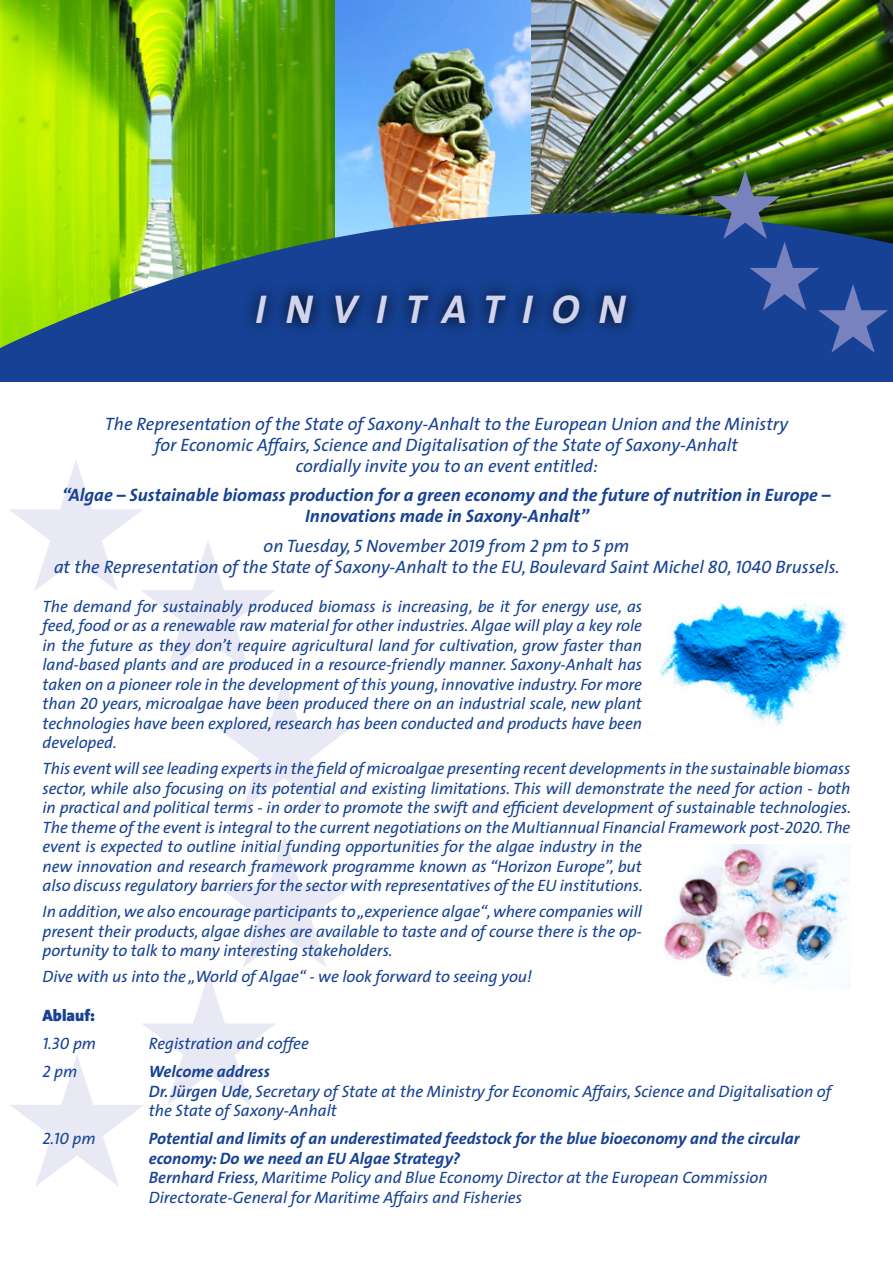
<style>
.page{position:relative;width:893px;height:1263px;background:#fff}
.page>*{position:absolute;margin:0;border:0;box-sizing:border-box;transform-origin:0 0}
.t1{font:italic 700 40.5px "The Sans";letter-spacing:.47em;color:#d2d4ec}
.Text_normal{font:italic 18px/21px "The Sans";color:#164194;text-align:center}
.Text_normal-2{font:italic 700 18px/21px "The Sans";color:#164194;text-align:center}
.Text_normal-3{font:italic 16.5px/19.5px "The Sans";letter-spacing:-.005em;color:#164194;text-align:justify}
.Text_normal-4{font:italic 700 16.5px/19.5px "The Sans";color:#164194}
.Text_normal-5{font:italic 16.5px "The Sans Caps";color:#164194}
.Text_normal-6{font:900 16.5px "The Sans";color:#164194}
.s1{font-family:"The Sans Caps"}
.s2{font-family:"The Sans"}
.s3{font-weight:700}
.s4{font-weight:600}
.s5{font-weight:400}
</style>
<div class="page">
<img style="left:0;top:0;width:336px;height:213px">
<img style="left:336px;top:0;width:195px;height:213px">
<img style="left:531px;top:0;width:362px;height:213px">
<svg style="left:0;top:213px;width:893px;height:169px;background:#376677"></svg>
<svg style="left:10px;top:836px;width:341px;height:350px"></svg>
<svg style="left:9px;top:460px;width:342px;height:349px"></svg>
<svg style="left:710px;top:170px;width:178px;height:183px;background:#2d5174"></svg>
<svg style="left:241px;top:279px;width:400px;height:59px;background:#133983"></svg>
<img style="left:664px;top:844px;width:186px;height:145px">
<img style="left:659px;top:603px;width:188px;height:123px">
<p class="t1" style="left:255px;top:275px;width:372px">INVITATION</p>
<p class="Text_normal" style="left:105px;top:413px;width:685px">The Representation of the State of Saxony-Anhalt to the European Union and the Ministry for Economic Affairs, Science and Digitalisation of the State of Saxony-Anhalt<br>cordially invite you to an event entitled:</p>
<p class="Text_normal-2" style="left:62px;top:484px;width:770px">“Algae – Sustainable biomass production for a green economy and the future of nutrition in Europe –<br>Innovations made in Saxony-Anhalt”</p>
<p class="Text_normal" style="left:264px;top:535px;width:367px">on Tuesday, <span class="s1">5</span> November <span class="s1">2019</span> from <span class="s1">2</span> pm to <span class="s1">5</span> pm</p>
<p class="Text_normal" style="left:54px;top:556px;width:787px">at the Representation of the State of Saxony-Anhalt to the EU, Boulevard Saint Michel <span class="s1">80</span>, <span class="s1">1040</span> Brussels.</p>
<p class="Text_normal-3" style="left:43px;top:596px;width:601px">The demand for sustainably produced biomass is increasing, be it for energy use, as feed, food or as a renewable raw material for other industries. Algae will play a key role in the future as they don’t require agricultural land for cultivation, grow faster than land-based plants and are produced in a resource-friendly manner. Saxony-Anhalt has taken on a pioneer role in the development of this young, innovative industry. For more than <span class="s1">20</span> years, microalgae have been produced there on an industrial scale, new plant technologies have been explored, research has been conducted and products have been developed.</p>
<p class="Text_normal-3" style="left:43px;top:758px;width:810px;text-align:left">This event will see leading experts in the field of microalgae presenting recent developments in the sustainable biomass sector, while also focusing on its potential and existing limitations. This will demonstrate the need for action - both in practical and political terms - in order to promote the swift and efficient development of sustainable technologies.<br>The theme of the event is integral to the current negotiations on the Multiannual Financial Framework post-<span class="s1">2020</span>. The event is expected to outline initial funding opportunities for the algae industry in the<br>new innovation and research framework programme known as “Horizon Europe”, but<br>also discuss regulatory barriers for the sector with representatives of the EU institutions.</p>
<p class="Text_normal-3" style="left:43px;top:901px;width:601px">In addition, we also encourage participants to „experience algae“, where companies will present their products, algae dishes are available to taste and of course there is the op&shy;portunity to talk to many interesting stakeholders.</p>
<p class="Text_normal-3" style="left:43px;top:966px;width:491px">Dive with us into the „World of Algae“ - we look forward to seeing you!</p>
<p class="Text_normal-6" style="left:43px;top:1001px;width:54px">Ablauf:</p>
<p class="Text_normal-5" style="left:43px;top:1030px;width:55px">1.30 <span class="s2">pm</span></p>
<p class="Text_normal-3" style="left:149px;top:1033px;width:162px">Registration and coffee</p>
<p class="Text_normal-3" style="left:43px;top:1061px;width:36px"><span class="s1">2</span> pm</p>
<p class="Text_normal-3" style="left:149px;top:1061px;width:684px;text-align:left"><span class="s3">Welcome address<br></span><span class="s4">Dr. Jürgen Ude</span>, Secretary of State at the Ministry for Economic Affairs, Science and Digitalisation of the State of Saxony-Anhalt</p>
<p class="Text_normal-5" style="left:43px;top:1125px;width:55px">2.10 <span class="s2">pm</span></p>
<p class="Text_normal-4" style="left:149px;top:1128px;width:652px">Potential and limits of an underestimated feedstock for the blue bioeconomy and the circular economy: Do we need an EU Algae Strategy?<br><span class="s4">Bernhard Friess</span><span class="s5">, Maritime Policy and Blue Economy Director at the European Commission Directorate-General for Maritime Affairs and Fisheries</span></p>
</div>
